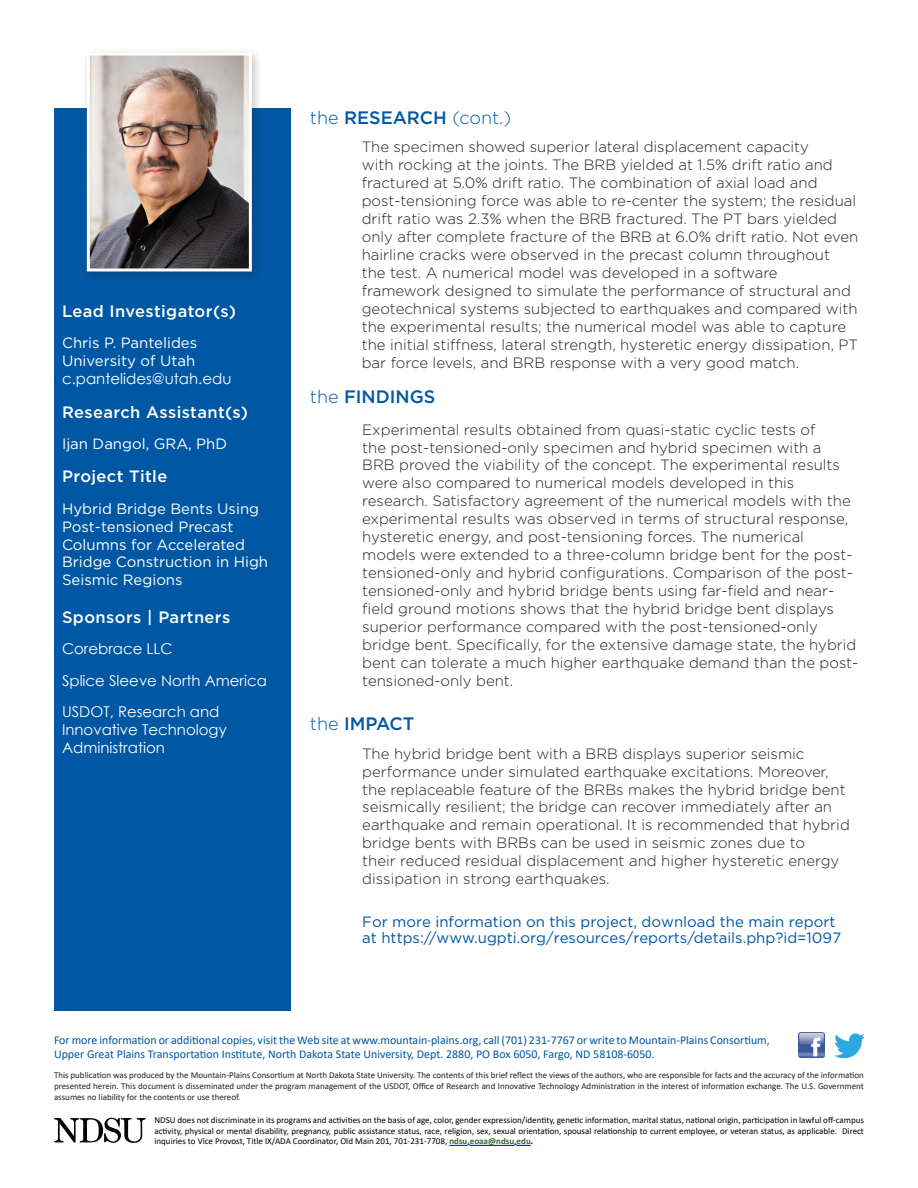
<style>
.page{position:relative;width:918px;height:1188px;background:#fff}
.page>*{position:absolute;margin:0;border:0;box-sizing:border-box;transform-origin:0 0}
.t1{font:500 18px "Gotham";color:#0057a4}
.t2{font:300 18px "Gotham";color:#0057a4}
.t3{font:500 16.5px "Gotham";letter-spacing:.025em;color:#fff}
.t4{font:300 15px/18px "Gotham";color:#231f20}
.t5{font:15px/18px "Gotham";color:#fff}
.t6{font:15px/15.9px "Gotham";color:#0057a4}
.t7{font:15px/18px "Century Gothic";color:#fff}
.t8{font:12px/14.4px "Calibri";color:#0057a4}
.t9{font:9px/10.8px "Calibri";color:#000;text-align:justify}
.t10{font:9px/10.8px "Calibri";color:#231f20;text-align:justify}
.s1{font-weight:500}
.s2{font-weight:300}
.s3{font-weight:700;color:#363}
.s4{font-weight:700}
</style>
<div class="page">
<div style="left:54px;top:108px;width:236px;height:903px;background:#0057a4"></div>
<div style="left:81px;top:47px;width:182px;height:235px;background:#231f20;opacity:.25"></div>
<img style="left:91px;top:57px;width:157px;height:210px">
<div style="left:87px;top:53px;width:165px;height:218px;border:3px solid #fff"></div>
<img style="left:798px;top:1032px;width:26px;height:26px">
<img style="left:834px;top:1033px;width:30px;height:25px">
<svg style="left:449px;top:1144px;width:21px;height:2px"></svg>
<hr style="left:470px;top:1145px;width:44px;height:1px;background:#00f">
<svg style="left:514px;top:1144px;width:17px;height:2px"></svg>
<svg style="left:54px;top:1118px;width:92px;height:25px"></svg>
<h1 class="t3" style="left:62px;top:300px;width:175px">Lead Investigator(s)</h1>
<p class="t5" style="left:62px;top:334px;width:137px">Chris P. Pantelides</p>
<p class="t5" style="left:62px;top:352px;width:135px">University of Utah</p>
<p class="t7" style="left:62px;top:370px;width:171px">c.pantelides@utah.edu</p>
<h1 class="t3" style="left:62px;top:401px;width:188px">Research Assistant(s)</h1>
<p class="t5" style="left:62px;top:434px;width:167px">Ijan Dangol, GRA, PhD</p>
<h1 class="t3" style="left:62px;top:466px;width:107px">Project Title</h1>
<p class="t5" style="left:62px;top:499px;width:208px">Hybrid Bridge Bents Using<br>Post-tensioned Precast<br>Columns for Accelerated<br>Bridge Construction in High<br>Seismic Regions</p>
<h1 class="t3" style="left:62px;top:606px;width:170px">Sponsors | Partners</h1>
<p class="t7" style="left:62px;top:640px;width:112px">Corebrace LLC</p>
<p class="t7" style="left:62px;top:671px;width:206px">Splice Sleeve North America</p>
<p class="t7" style="left:62px;top:703px;width:166px">USDOT, Research and<br>Innovative Technology<br>Administration</p>
<h1 class="t2" style="left:310px;top:106px;width:203px">the <span class="s1">RESEARCH</span> (cont.)</h1>
<p class="t4" style="left:362px;top:138px;width:498px">The specimen showed superior lateral displacement capacity<br>with rocking at the joints. The BRB yielded at 1.5% drift ratio and fractured at 5.0% drift ratio. The combination of axial load and post-tensioning force was able to re-center the system; the residual drift ratio was 2.3% when the BRB fractured. The PT bars yielded only after complete fracture of the BRB at 6.0% drift ratio. Not even hairline cracks were observed in the precast column throughout<br>the test. A numerical model was developed in a software framework designed to simulate the performance of structural and geotechnical systems subjected to earthquakes and compared with the experimental results; the numerical model was able to capture the initial stiffness, lateral strength, hysteretic energy dissipation, PT bar force levels, and BRB response with a very good match.</p>
<h1 class="t1" style="left:310px;top:385px;width:127px"><span class="s2">the</span> FINDINGS</h1>
<p class="t4" style="left:362px;top:420px;width:498px">Experimental results obtained from quasi-static cyclic tests of<br>the post-tensioned-only specimen and hybrid specimen with a<br>BRB proved the viability of the concept. The experimental results were also compared to numerical models developed in this research. Satisfactory agreement of the numerical models with the experimental results was observed in terms of structural response, hysteretic energy, and post-tensioning forces. The numerical models were extended to a three-column bridge bent for the post&shy;tensioned-only and hybrid configurations. Comparison of the post&shy;tensioned-only and hybrid bridge bents using far-field and near&shy;field ground motions shows that the hybrid bridge bent displays superior performance compared with the post-tensioned-only bridge bent. Specifically, for the extensive damage state, the hybrid bent can tolerate a much higher earthquake demand than the post&shy;tensioned-only bent.</p>
<h1 class="t1" style="left:310px;top:712px;width:106px"><span class="s2">the</span> IMPACT</h1>
<p class="t4" style="left:362px;top:744px;width:489px">The hybrid bridge bent with a BRB displays superior seismic performance under simulated earthquake excitations. Moreover, the replaceable feature of the BRBs makes the hybrid bridge bent seismically resilient; the bridge can recover immediately after an earthquake and remain operational. It is recommended that hybrid bridge bents with BRBs can be used in seismic zones due to<br>their reduced residual displacement and higher hysteretic energy dissipation in strong earthquakes.</p>
<p class="t6" style="left:362px;top:913px;width:480px">For more information on this project, download the main report at https://www.ugpti.org/resources/reports/details.php?id=1097</p>
<p class="t8" style="left:54px;top:1032px;width:717px">For more information or additional copies, visit the Web site at www.mountain-plains.org, call (701) 231-7767 or write to Mountain-Plains Consortium,<br>Upper Great Plains Transportation Institute, North Dakota State University, Dept. 2880, PO Box 6050, Fargo, ND 58108-6050.</p>
<p class="t10" style="left:54px;top:1070px;width:811px">This publication was produced by the Mountain-Plains Consortium at North Dakota State University. The contents of this brief reflect the views of the authors, who are responsible for facts and the accuracy of the information presented herein. This document is disseminated under the program management of the USDOT, Office of Research and Innovative Technology Administration in the interest of information exchange. The U.S. Government assumes no liability for the contents or use thereof.</p>
<p class="t9" style="left:154px;top:1114px;width:711px">NDSU does not discriminate in its programs and activities on the basis of age, color, gender expression/identity, genetic information, marital status, national origin, participation in lawful off-campus activity, physical or mental disability, pregnancy, public assistance status, race, religion, sex, sexual orientation, spousal relationship to current employee, or veteran status, as applicable. Direct inquiries to Vice Provost, Title IX/ADA Coordinator, Old Main 201, 701-231-7708, <span class="s3">ndsu.eoaa@ndsu.edu</span><span class="s4">.</span></p>
</div>
